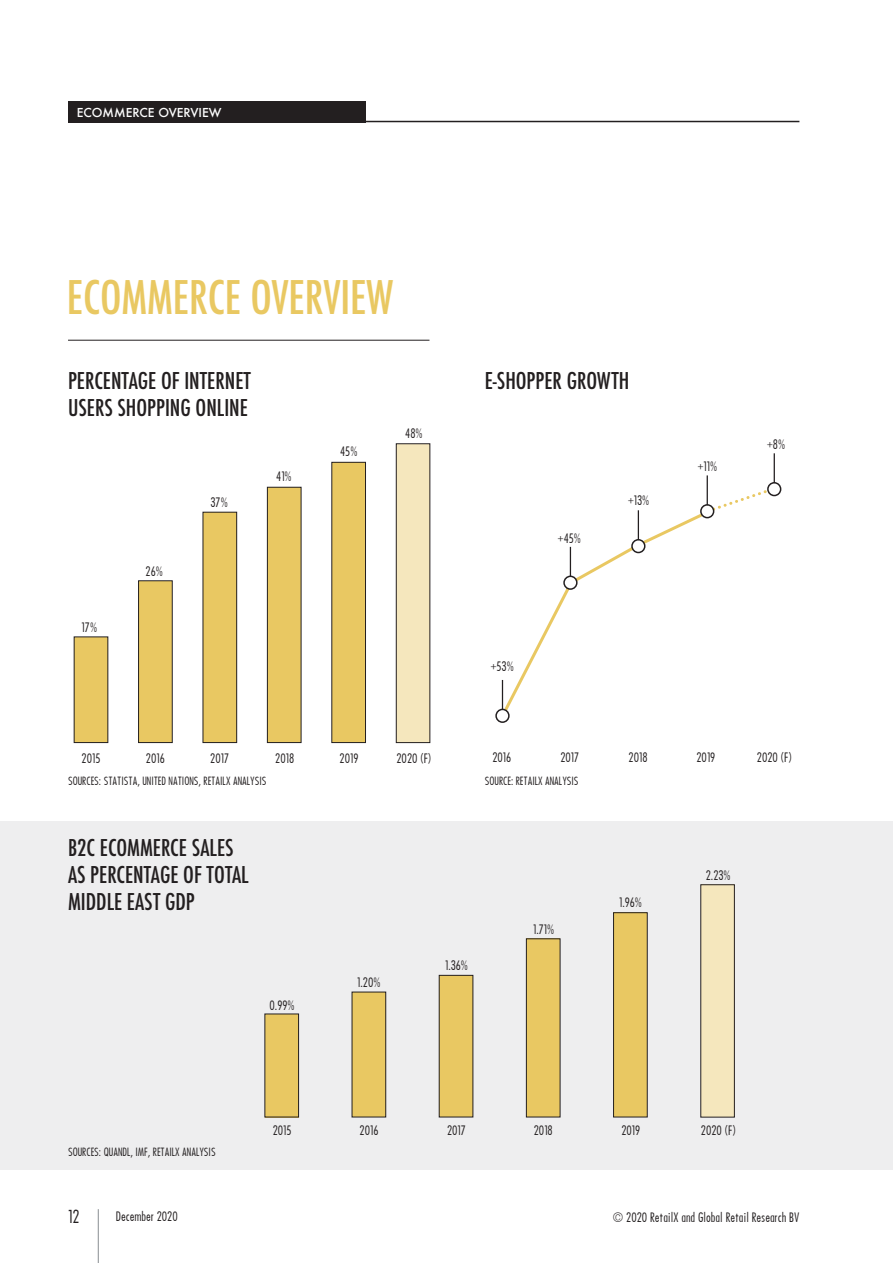
<style>
.page{position:relative;width:893px;height:1263px;background:#fff}
.page>*{position:absolute;margin:0;border:0;box-sizing:border-box;transform-origin:0 0}
.t1{font:500 condensed 45px "Futura";color:#e9c862}
.t2{font:500 condensed 22.5px/27px "Futura";color:#231f20}
.t3{font:500 16.5px "Futura Cond";color:#231f20}
.t4{font:500 12px "Futura Cond";color:#231f20}
.t5{font:500 12px "Futura";color:#fff}
.t6{font:500 10.5px "Futura Cond";color:#231f20}
</style>
<div class="page">
<hr style="left:98px;top:1209px;width:1px;height:54px;background:#898e92">
<hr style="left:68px;top:121px;width:731px;height:1px;background:#231f20">
<div style="left:68px;top:101px;width:297px;height:21px;background:#231f20"></div>
<svg style="left:498px;top:510px;width:214px;height:202px"></svg>
<svg style="left:710px;top:490px;width:66px;height:23px"></svg>
<div style="left:74px;top:637px;width:34px;height:105px;background:#e9c862"></div>
<div style="left:396px;top:444px;width:34px;height:299px;background:#f5e7bd"></div>
<div style="left:396px;top:443px;width:34px;height:300px;border:1px solid #231f20"></div>
<div style="left:139px;top:581px;width:33px;height:161px;background:#e9c862"></div>
<div style="left:138px;top:581px;width:34px;height:162px;border:1px solid #231f20"></div>
<div style="left:203px;top:512px;width:34px;height:230px;background:#e9c862"></div>
<div style="left:203px;top:512px;width:34px;height:231px;border:1px solid #231f20"></div>
<div style="left:332px;top:462px;width:33px;height:280px;background:#e9c862"></div>
<div style="left:332px;top:462px;width:34px;height:281px;border:1px solid #231f20"></div>
<div style="left:267px;top:487px;width:34px;height:255px;background:#e9c862"></div>
<div style="left:267px;top:487px;width:34px;height:256px;border:1px solid #231f20"></div>
<div style="left:0;top:821px;width:893px;height:348px;background:#eeeeef"></div>
<hr style="left:68px;top:340px;width:361px;height:1px;background:#231f20">
<div style="left:495px;top:709px;width:15px;height:14px;border:2px solid #231f20;border-radius:50%"></div>
<hr style="left:502px;top:680px;width:1px;height:30px;background:#231f20">
<div style="left:564px;top:576px;width:13px;height:13px;background:#fff;border-radius:50%"></div>
<div style="left:563px;top:576px;width:15px;height:14px;border:2px solid #231f20;border-radius:50%"></div>
<hr style="left:570px;top:547px;width:1px;height:30px;background:#231f20">
<div style="left:632px;top:540px;width:13px;height:12px;background:#fff;border-radius:50%"></div>
<div style="left:631px;top:539px;width:14px;height:14px;border:2px solid #231f20;border-radius:50%"></div>
<hr style="left:638px;top:510px;width:1px;height:30px;background:#231f20">
<div style="left:701px;top:505px;width:13px;height:13px;background:#fff;border-radius:50%"></div>
<div style="left:700px;top:504px;width:14px;height:14px;border:2px solid #231f20;border-radius:50%"></div>
<hr style="left:707px;top:475px;width:1px;height:30px;background:#231f20">
<div style="left:768px;top:483px;width:13px;height:12px;background:#fff;border-radius:50%"></div>
<div style="left:767px;top:482px;width:14px;height:14px;border:2px solid #231f20;border-radius:50%"></div>
<hr style="left:774px;top:453px;width:1px;height:30px;background:#231f20">
<div style="left:265px;top:1014px;width:34px;height:103px;background:#e9c862"></div>
<div style="left:265px;top:1014px;width:34px;height:103px;border:1px solid #231f20"></div>
<div style="left:701px;top:885px;width:33px;height:232px;background:#f5e7bd"></div>
<div style="left:701px;top:884px;width:34px;height:233px;border:1px solid #231f20"></div>
<div style="left:352px;top:992px;width:34px;height:125px;background:#e9c862"></div>
<div style="left:352px;top:992px;width:34px;height:125px;border:1px solid #231f20"></div>
<div style="left:439px;top:975px;width:34px;height:142px;background:#e9c862"></div>
<div style="left:439px;top:975px;width:34px;height:142px;border:1px solid #231f20"></div>
<div style="left:614px;top:913px;width:33px;height:204px;background:#e9c862"></div>
<div style="left:613px;top:912px;width:34px;height:205px;border:1px solid #231f20"></div>
<div style="left:526px;top:939px;width:34px;height:178px;background:#e9c862"></div>
<div style="left:526px;top:939px;width:34px;height:178px;border:1px solid #231f20"></div>
<p class="t5" style="left:77px;top:104px;width:146px">ECOMMERCE OVERVIEW</p>
<h1 class="t1" style="left:67px;top:268px;width:328px">ECOMMERCE OVERVIEW</h1>
<h2 class="t2" style="left:68px;top:367px;width:184px">PERCENTAGE OF INTERNET<br>USERS SHOPPING ONLINE</h2>
<p class="t4" style="left:211px;top:495px;width:19px">37%</p>
<p class="t4" style="left:276px;top:469px;width:17px">41%</p>
<p class="t4" style="left:340px;top:443px;width:19px">45%</p>
<p class="t4" style="left:405px;top:426px;width:19px">48%</p>
<p class="t4" style="left:82px;top:620px;width:17px">17%</p>
<p class="t4" style="left:146px;top:563px;width:19px">26%</p>
<h2 class="t2" style="left:485px;top:367px;width:146px">E-SHOPPER GROWTH</h2>
<p class="t4" style="left:557px;top:530px;width:25px">+45%</p>
<p class="t4" style="left:490px;top:658px;width:25px">+53%</p>
<p class="t4" style="left:628px;top:492px;width:23px">+13%</p>
<p class="t4" style="left:697px;top:458px;width:21px">+11%</p>
<p class="t4" style="left:767px;top:436px;width:20px">+8%</p>
<p class="t4" style="left:82px;top:750px;width:20px">2015</p>
<p class="t4" style="left:146px;top:750px;width:20px">2016</p>
<p class="t4" style="left:210px;top:750px;width:20px">2017</p>
<p class="t4" style="left:275px;top:750px;width:20px">2018</p>
<p class="t4" style="left:340px;top:750px;width:20px">2019</p>
<p class="t4" style="left:396px;top:750px;width:36px">2020 (F)</p>
<p class="t6" style="left:68px;top:774px;width:200px">SOURCES: STATISTA, UNITED NATIONS, RETAILX ANALYSIS</p>
<p class="t4" style="left:492px;top:750px;width:20px">2016</p>
<p class="t4" style="left:560px;top:750px;width:20px">2017</p>
<p class="t4" style="left:629px;top:750px;width:20px">2018</p>
<p class="t4" style="left:696px;top:750px;width:20px">2019</p>
<p class="t4" style="left:757px;top:750px;width:36px">2020 (F)</p>
<p class="t6" style="left:485px;top:774px;width:95px">SOURCE: RETAILX ANALYSIS</p>
<h2 class="t2" style="left:68px;top:835px;width:182px">B2C ECOMMERCE SALES<br>AS PERCENTAGE OF TOTAL<br>MIDDLE EAST GDP</h2>
<p class="t4" style="left:270px;top:997px;width:27px">0.99%</p>
<p class="t4" style="left:357px;top:975px;width:25px">1.20%</p>
<p class="t4" style="left:445px;top:958px;width:24px">1.36%</p>
<p class="t4" style="left:533px;top:921px;width:23px">1.71%</p>
<p class="t4" style="left:619px;top:895px;width:24px">1.96%</p>
<p class="t4" style="left:706px;top:868px;width:26px">2.23%</p>
<p class="t6" style="left:68px;top:1145px;width:149px">SOURCES: QUANDL, IMF, RETAILX ANALYSIS</p>
<p class="t4" style="left:273px;top:1123px;width:20px">2015</p>
<p class="t4" style="left:360px;top:1123px;width:20px">2016</p>
<p class="t4" style="left:447px;top:1123px;width:20px">2017</p>
<p class="t4" style="left:534px;top:1123px;width:20px">2018</p>
<p class="t4" style="left:621px;top:1123px;width:20px">2019</p>
<p class="t4" style="left:701px;top:1123px;width:36px">2020 (F)</p>
<h3 class="t3" style="left:68px;top:1206px;width:13px">12</h3>
<p class="t4" style="left:116px;top:1209px;width:63px">December 2020</p>
<p class="t4" style="left:613px;top:1209px;width:188px">© 2020 RetailX and Global Retail Research BV</p>
</div>
